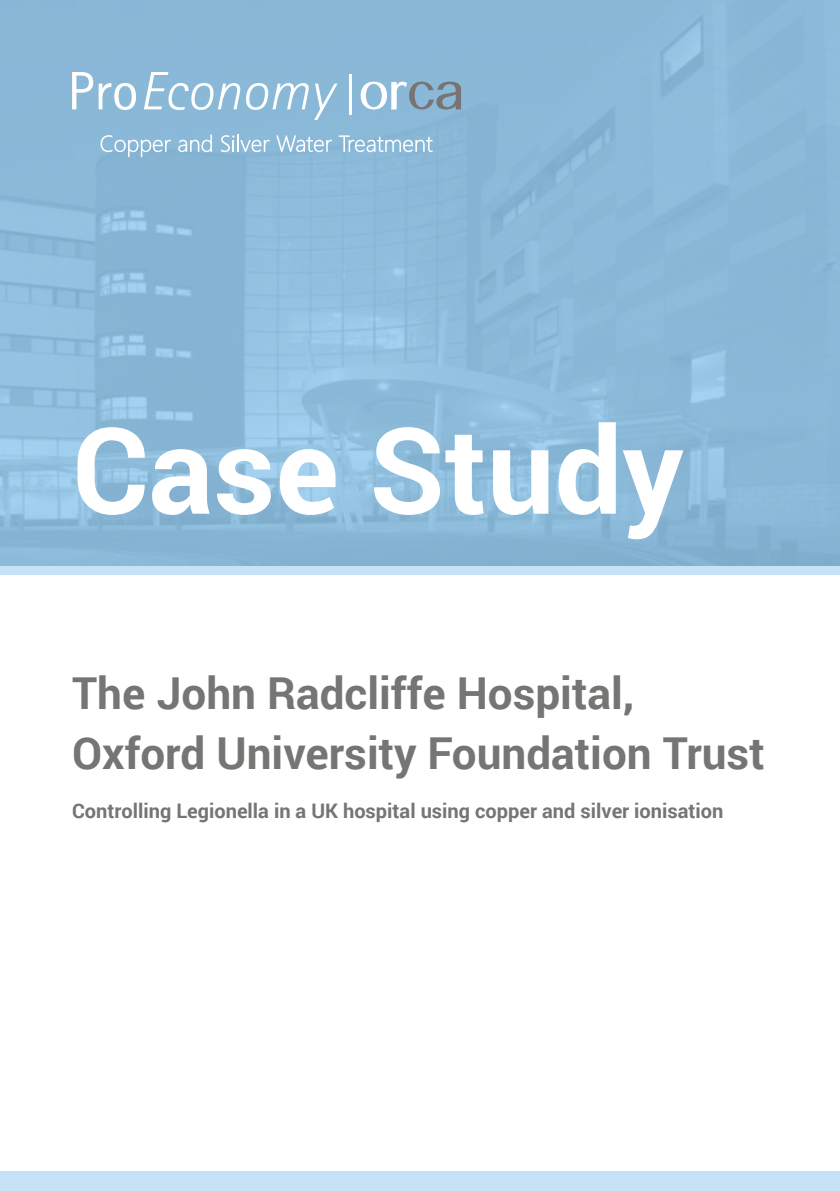
<style>
.page{position:relative;width:840px;height:1191px;background:#fff}
.page>*{position:absolute;margin:0;border:0;box-sizing:border-box;transform-origin:0 0}
.t1{font:700 120px "Roboto";color:#fff}
.t2{font:700 44px/60px "Roboto";color:#767573}
.t3{font:700 20px "Roboto";color:#767573}
</style>
<div class="page">
<svg style="left:0;top:0;width:839px;height:566px;background:#8bb9d8"></svg>
<svg style="left:72px;top:72px;width:21px;height:37px"></svg>
<svg style="left:99px;top:83px;width:37px;height:27px"></svg>
<hr style="left:349px;top:75px;width:3px;height:40px;background:#fff">
<svg style="left:314px;top:84px;width:23px;height:36px"></svg>
<svg style="left:144px;top:72px;width:96px;height:38px"></svg>
<svg style="left:246px;top:83px;width:62px;height:27px"></svg>
<svg style="left:360px;top:82px;width:101px;height:27px;background:#9ab5c8"></svg>
<svg style="left:100px;top:135px;width:71px;height:22px;background:#9ec3dd"></svg>
<svg style="left:178px;top:134px;width:34px;height:18px"></svg>
<svg style="left:221px;top:134px;width:48px;height:18px"></svg>
<svg style="left:276px;top:135px;width:56px;height:17px"></svg>
<svg style="left:338px;top:135px;width:94px;height:17px;background:#a6c9e0"></svg>
<div style="left:0;top:566px;width:839px;height:8px;background:#c7e2f7"></div>
<div style="left:0;top:1171px;width:839px;height:20px;background:#c7e2f7"></div>
<h1 class="t1" style="left:72px;top:386px;width:613px">Case Study</h1>
<h2 class="t2" style="left:72px;top:661px;width:693px">The John Radcliffe Hospital,<br>Oxford University Foundation Trust</h2>
<p class="t3" style="left:72px;top:796px;width:652px">Controlling Legionella in a UK hospital using copper and silver ionisation</p>
</div>
